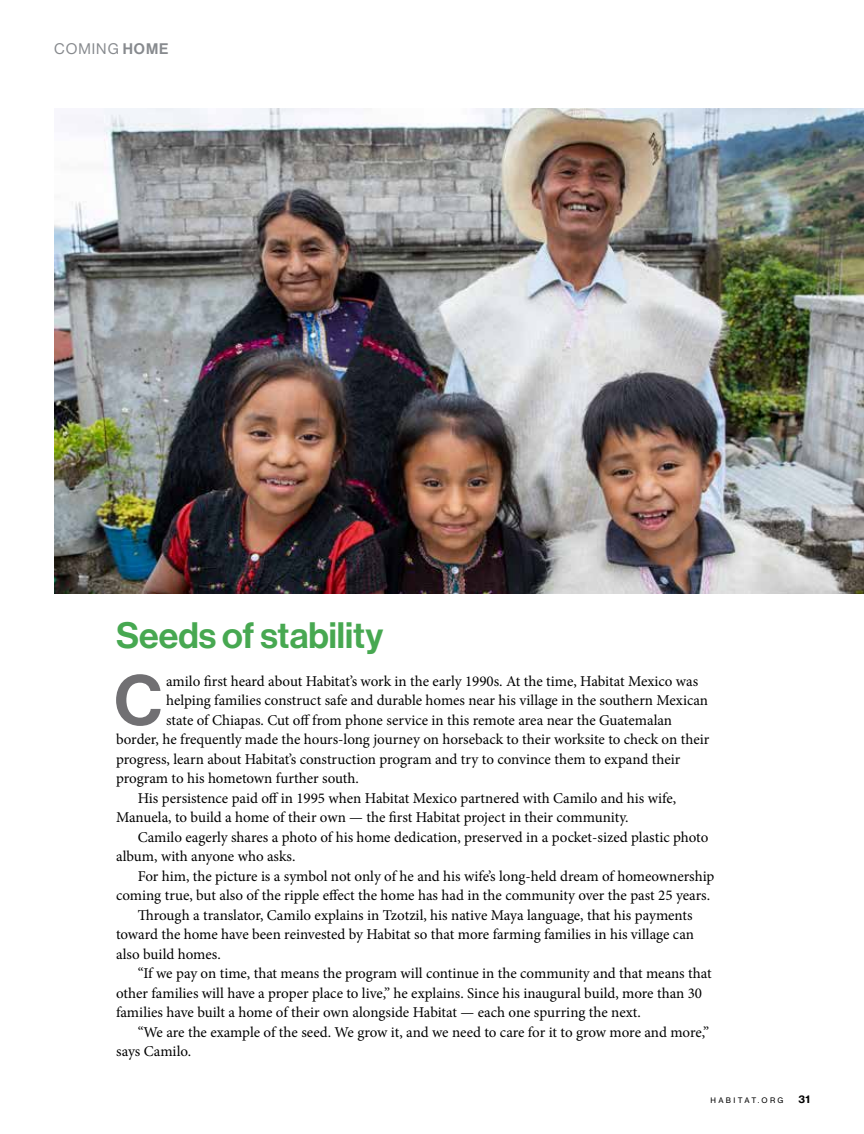
<style>
.page{position:relative;width:864px;height:1134px;background:#fff}
.page>*{position:absolute;margin:0;border:0;box-sizing:border-box;transform-origin:0 0}
.t1{font:69.6px "N Haas Grotesk DS Pro 65 Md";color:#717073}
.t2{font:36px "N Haas Grotesk DS Pro 65 Md";color:#47a851}
.t3{font:15px "Minion Pro";letter-spacing:-.005em;color:#000}
.t4{font:15px "N Haas Grotesk DS Pro 55 Rg";letter-spacing:.065em;color:#878a8e}
.t5{font:10.5px "N Haas Grotesk TX Pro 75 Bd";color:#000}
.t6{font:7.5px "N Haas Grotesk TX Pro 55 Rg";letter-spacing:.315em;color:#000}
.s1{font-family:"N Haas Grotesk DS Pro 65 Md"}
</style>
<div class="page">
<img style="left:54px;top:108px;width:810px;height:486px">
<p class="t4" style="left:54px;top:40px;width:116px">COMING <span class="s1">HOME</span></p>
<h2 class="t2" style="left:116px;top:615px;width:269px">Seeds of stability</h2>
<h1 class="t1" style="left:114px;top:660px;width:49px">C</h1>
<p class="t3" style="left:166px;top:671px;width:534px">amilo first heard about Habitat’s work in the early 1990s. At the time, Habitat Mexico was</p>
<p class="t3" style="left:166px;top:691px;width:543px">helping families construct safe and durable homes near his village in the southern Mexican</p>
<p class="t3" style="left:166px;top:710px;width:508px">state of Chiapas. Cut off from phone service in this remote area near the Guatemalan</p>
<p class="t3" style="left:116px;top:730px;width:595px">border, he frequently made the hours-long journey on horseback to their worksite to check on their</p>
<p class="t3" style="left:116px;top:749px;width:566px">progress, learn about Habitat’s construction program and try to convince them to expand their</p>
<p class="t3" style="left:116px;top:769px;width:244px">program to his hometown further south.</p>
<p class="t3" style="left:138px;top:788px;width:540px">His persistence paid off in 1995 when Habitat Mexico partnered with Camilo and his wife,</p>
<p class="t3" style="left:116px;top:808px;width:514px">Manuela, to build a home of their own — the first Habitat project in their community.</p>
<p class="t3" style="left:138px;top:827px;width:572px">Camilo eagerly shares a photo of his home dedication, preserved in a pocket-sized plastic photo</p>
<p class="t3" style="left:116px;top:847px;width:181px">album, with anyone who asks.</p>
<p class="t3" style="left:138px;top:866px;width:578px">For him, the picture is a symbol not only of he and his wife’s long-held dream of homeownership</p>
<p class="t3" style="left:116px;top:886px;width:596px">coming true, but also of the ripple effect the home has had in the community over the past 25 years.</p>
<p class="t3" style="left:138px;top:905px;width:556px">Through a translator, Camilo explains in Tzotzil, his native Maya language, that his payments</p>
<p class="t3" style="left:116px;top:925px;width:579px">toward the home have been reinvested by Habitat so that more farming families in his village can</p>
<p class="t3" style="left:116px;top:944px;width:106px">also build homes.</p>
<p class="t3" style="left:138px;top:964px;width:576px">“If we pay on time, that means the program will continue in the community and that means that</p>
<p class="t3" style="left:116px;top:983px;width:588px">other families will have a proper place to live,” he explains. Since his inaugural build, more than 30</p>
<p class="t3" style="left:116px;top:1003px;width:526px">families have built a home of their own alongside Habitat — each one spurring the next.</p>
<p class="t3" style="left:138px;top:1022px;width:573px">“We are the example of the seed. We grow it, and we need to care for it to grow more and more,”</p>
<p class="t3" style="left:116px;top:1042px;width:77px">says Camilo.</p>
<p class="t6" style="left:710px;top:1096px;width:75px">HABITAT.ORG</p>
<p class="t5" style="left:799px;top:1093px;width:13px">31</p>
</div>
